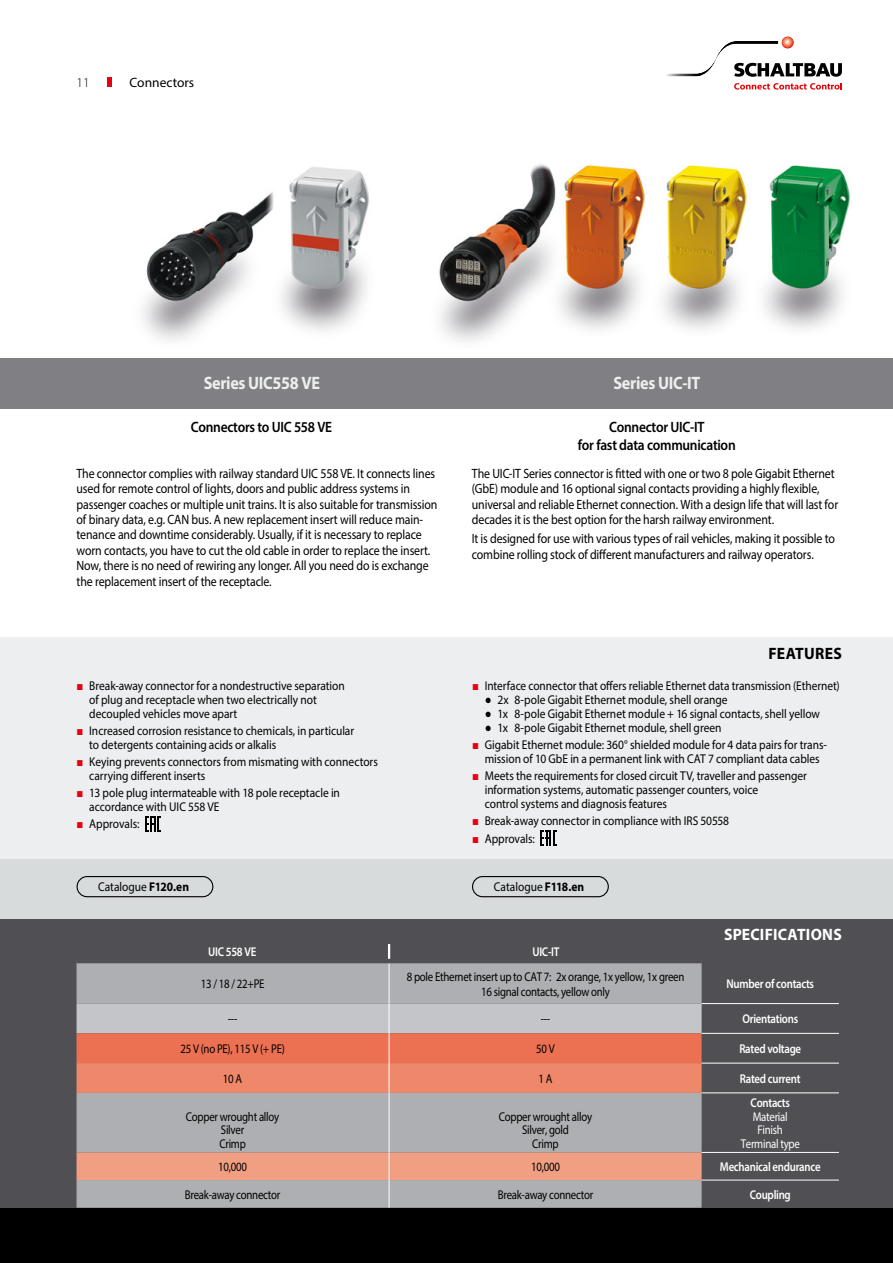
<style>
.page{position:relative;width:893px;height:1263px;background:#fff}
.page>*{position:absolute;margin:0;border:0;box-sizing:border-box;transform-origin:0 0}
.t1{font:700 18px "Myriad Pro";letter-spacing:-.02em;color:#edeeef;scale:.9 1}
.t2{font:700 16.5px "Myriad Pro";letter-spacing:.015em;color:#fff;scale:.95 1}
.t3{font:700 16.5px "Myriad Pro";letter-spacing:.015em;color:#000;scale:.95 1}
.t4{font:600 15px/18px "Myriad Pro";letter-spacing:-.02em;color:#000;text-align:center;scale:.9 1}
.t5{font:13.5px/15.5px "Myriad Pro";letter-spacing:-.01em;color:#000;scale:.88 1}
.t6{font:13.5px "Myriad Pro";letter-spacing:-.01em;color:#000}
.t7{font:12.75px/13.8px "Myriad Pro";letter-spacing:-.005em;color:#000;scale:.9 1}
.t8{font:12.75px/13.5px "Myriad Pro";letter-spacing:-.025em;color:#000;text-align:center;scale:.85 1}
.t9{font:600 12.75px "Myriad Pro";letter-spacing:-.025em;color:#fff;scale:.85 1}
.t10{font:12.75px "Myriad Pro";letter-spacing:-.005em;color:#000;scale:.89 1}
.t11{font:12.75px "Myriad Pro";letter-spacing:-.005em;color:#000;scale:.85 1}
.t12{font:12.75px/13.5px "Myriad Pro";letter-spacing:-.025em;color:#fff;text-align:center;scale:.85 1}
.s1{font-weight:300}
.s2{color:#e60012}
.s3{font-family:"Arial";font-weight:700;color:#e60012}
.s4{font-family:"Arial"}
.s5{font-weight:700}
</style>
<div class="page">
<div style="left:0;top:638px;width:893px;height:625px;background:#edeeef"></div>
<div style="left:0;top:927px;width:893px;height:336px;background:#000"></div>
<div style="left:0;top:918px;width:893px;height:290px;background:#504f53"></div>
<div style="left:0;top:357px;width:893px;height:51px;background:#808084"></div>
<div style="left:0;top:859px;width:893px;height:59px;background:#d8dbdc"></div>
<img style="left:143px;top:164px;width:707px;height:177px">
<svg style="left:781px;top:36px;width:13px;height:13px"></svg>
<svg style="left:666px;top:41px;width:176px;height:36px"></svg>
<svg style="left:734px;top:83px;width:108px;height:7px"></svg>
<svg style="left:145px;top:816px;width:16px;height:16px"></svg>
<svg style="left:540px;top:830px;width:16px;height:16px"></svg>
<div style="left:77px;top:963px;width:625px;height:189px;background:#aeafb2"></div>
<svg style="left:77px;top:1003px;width:625px;height:90px;background:#de9481"></svg>
<hr style="left:389px;top:963px;width:1px;height:40px;background:#fff">
<hr style="left:389px;top:1003px;width:1px;height:30px;background:#fff">
<hr style="left:389px;top:1033px;width:1px;height:30px;background:#fff">
<hr style="left:389px;top:1063px;width:1px;height:30px;background:#fff">
<hr style="left:389px;top:1093px;width:1px;height:59px;background:#fff">
<svg style="left:77px;top:1152px;width:625px;height:56px;background:#cea699"></svg>
<svg style="left:388px;top:944px;width:2px;height:15px"></svg>
<hr style="left:702px;top:1003px;width:137px;height:1px;background:#fff">
<hr style="left:702px;top:1033px;width:137px;height:1px;background:#fff">
<hr style="left:702px;top:1063px;width:137px;height:1px;background:#fff">
<hr style="left:702px;top:1092px;width:137px;height:1px;background:#fff">
<hr style="left:702px;top:1152px;width:137px;height:1px;background:#fff">
<hr style="left:702px;top:1180px;width:137px;height:1px;background:#fff">
<div style="left:472px;top:876px;width:137px;height:21px;border:1px solid #000;border-radius:10px"></div>
<div style="left:77px;top:876px;width:136px;height:21px;border:1px solid #000;border-radius:10px"></div>
<p class="t6" style="left:77px;top:77px;width:119px"><span class="s1">11</span> <span class="s2">I</span> Connectors</p>
<h1 class="t1" style="left:204px;top:376px;width:131px">Series UIC558 VE</h1>
<p class="t4" style="left:191px;top:419px;width:159px">Connectors to UIC 558 VE</p>
<p class="t5" style="left:77px;top:467px;width:412px">The connector complies with railway standard UIC 558 VE. It connects lines used for remote control of lights, doors and public address systems in passenger coaches or multiple unit trains. It is also suitable for transmission of binary data, e.g. CAN bus. A new replacement insert will re duce main&shy;tenance and downtime consider ably. Usually, if it is necessary to replace worn contacts, you have to cut the old cable in order to replace the insert.<br>Now, there is no need of rewiring any longer. All you need do is exchange the replace ment insert of the receptacle.</p>
<p class="t7" style="left:89px;top:680px;width:285px;text-indent:-13px"><span class="s3">■</span> Break-away connector for a nondestructive separation of plug and receptacle when two electrically not decoupled vehicles move apart</p>
<p class="t7" style="left:89px;top:725px;width:296px;text-indent:-13px"><span class="s3">■</span> Increased corrosion resistance to chemicals, in particular to detergents containing acids or alkalis</p>
<p class="t7" style="left:89px;top:756px;width:322px;text-indent:-13px"><span class="s3">■</span> Keying prevents connectors from mismating with connectors carrying different inserts</p>
<p class="t7" style="left:89px;top:787px;width:280px;text-indent:-13px"><span class="s3">■</span> 13 pole plug intermateable with 18 pole receptacle in accordance with UIC 558 VE</p>
<p class="t7" style="left:77px;top:818px;width:71px"><span class="s3">■</span> Approvals:</p>
<h1 class="t1" style="left:613px;top:376px;width:98px">Series UIC-IT</h1>
<p class="t4" style="left:578px;top:420px;width:177px">Connector UIC-IT<br>for fast data communication</p>
<p class="t5" style="left:472px;top:467px;width:418px">The UIC-IT Series connector is fitted with one or two 8 pole Gigabit Ethernet (GbE) module and 16 optional signal contacts providing a highly flexible, universal and reliable Ethernet connection. With a design life that will last for decades it is the best option for the harsh railway environment.</p>
<p class="t5" style="left:472px;top:532px;width:414px">It is designed for use with various types of rail vehicles, making it possible to combine rolling stock of different manufacturers and railway operators.</p>
<p class="t3" style="left:769px;top:647px;width:79px">FEATURES</p>
<p class="t10" style="left:472px;top:681px;width:415px"><span class="s3">■</span> Interface connector that offers reliable Ethernet data transmission (Ethernet)</p>
<p class="t7" style="left:485px;top:694px;width:271px"><span class="s4">●</span> 2x 8-pole Gigabit Ethernet module, shell orange</p>
<p class="t7" style="left:485px;top:708px;width:374px"><span class="s4">●</span> 1x 8-pole Gigabit Ethernet module + 16 signal contacts, shell yellow</p>
<p class="t7" style="left:485px;top:722px;width:265px"><span class="s4">●</span> 1x 8-pole Gigabit Ethernet module, shell green</p>
<p class="t7" style="left:472px;top:739px;width:396px;text-align:center"><span class="s3">■</span> Gigabit Ethernet module: 360° shielded module for 4 data pairs for trans&shy;mission of 10 GbE in a permanent link with CAT 7 compliant data cables</p>
<p class="t7" style="left:485px;top:770px;width:360px;text-indent:-13px"><span class="s3">■</span> Meets the requirements for closed circuit TV, traveller and passenger information systems, automatic passenger counters, voice<br>control systems and diagnosis features</p>
<p class="t7" style="left:472px;top:815px;width:287px"><span class="s3">■</span> Break-away connector in compliance with IRS 50558</p>
<p class="t7" style="left:472px;top:832px;width:71px"><span class="s3">■</span> Approvals:</p>
<p class="t7" style="left:98px;top:881px;width:103px">Catalogue <span class="s5">F120.en</span></p>
<p class="t7" style="left:494px;top:881px;width:102px">Catalogue <span class="s5">F118.en</span></p>
<p class="t2" style="left:724px;top:927px;width:125px">SPECIFICATIONS</p>
<p class="t9" style="left:208px;top:947px;width:58px">UIC 558 VE</p>
<p class="t9" style="left:532px;top:947px;width:33px">UIC-IT</p>
<p class="t11" style="left:201px;top:979px;width:76px">13 / 18 / 22+PE</p>
<p class="t8" style="left:407px;top:970px;width:328px;line-height:15.3px">8 pole Ethernet insert up to CAT 7: 2x orange, 1x yellow, 1x green<br>16 signal contacts, yellow only</p>
<p class="t9" style="left:726px;top:979px;width:105px">Number of contacts</p>
<p class="t11" style="left:228px;top:1014px;width:13px">---</p>
<p class="t11" style="left:541px;top:1014px;width:13px">---</p>
<p class="t9" style="left:742px;top:1014px;width:67px">Orientations</p>
<p class="t8" style="left:180px;top:1043px;width:124px">25 V (no PE), 115 V (+ PE)</p>
<p class="t11" style="left:536px;top:1044px;width:23px">50 V</p>
<p class="t9" style="left:739px;top:1044px;width:74px">Rated voltage</p>
<p class="t11" style="left:223px;top:1073px;width:24px">10 A</p>
<p class="t11" style="left:539px;top:1073px;width:18px">1 A</p>
<p class="t9" style="left:740px;top:1073px;width:73px">Rated current</p>
<p class="t8" style="left:186px;top:1111px;width:111px">Copper wrought alloy<br>Silver<br>Crimp</p>
<p class="t8" style="left:499px;top:1111px;width:111px">Copper wrought alloy<br>Silver, gold<br>Crimp</p>
<p class="t9" style="left:751px;top:1098px;width:48px">Contacts</p>
<p class="t12" style="left:741px;top:1111px;width:71px">Material<br>Finish<br>Terminal type</p>
<p class="t11" style="left:218px;top:1162px;width:35px">10,000</p>
<p class="t11" style="left:531px;top:1162px;width:35px">10,000</p>
<p class="t9" style="left:720px;top:1162px;width:120px">Mechanical endurance</p>
<p class="t8" style="left:185px;top:1189px;width:114px">Break-away connector</p>
<p class="t8" style="left:498px;top:1189px;width:114px">Break-away connector</p>
<p class="t9" style="left:750px;top:1190px;width:50px">Coupling</p>
</div>
